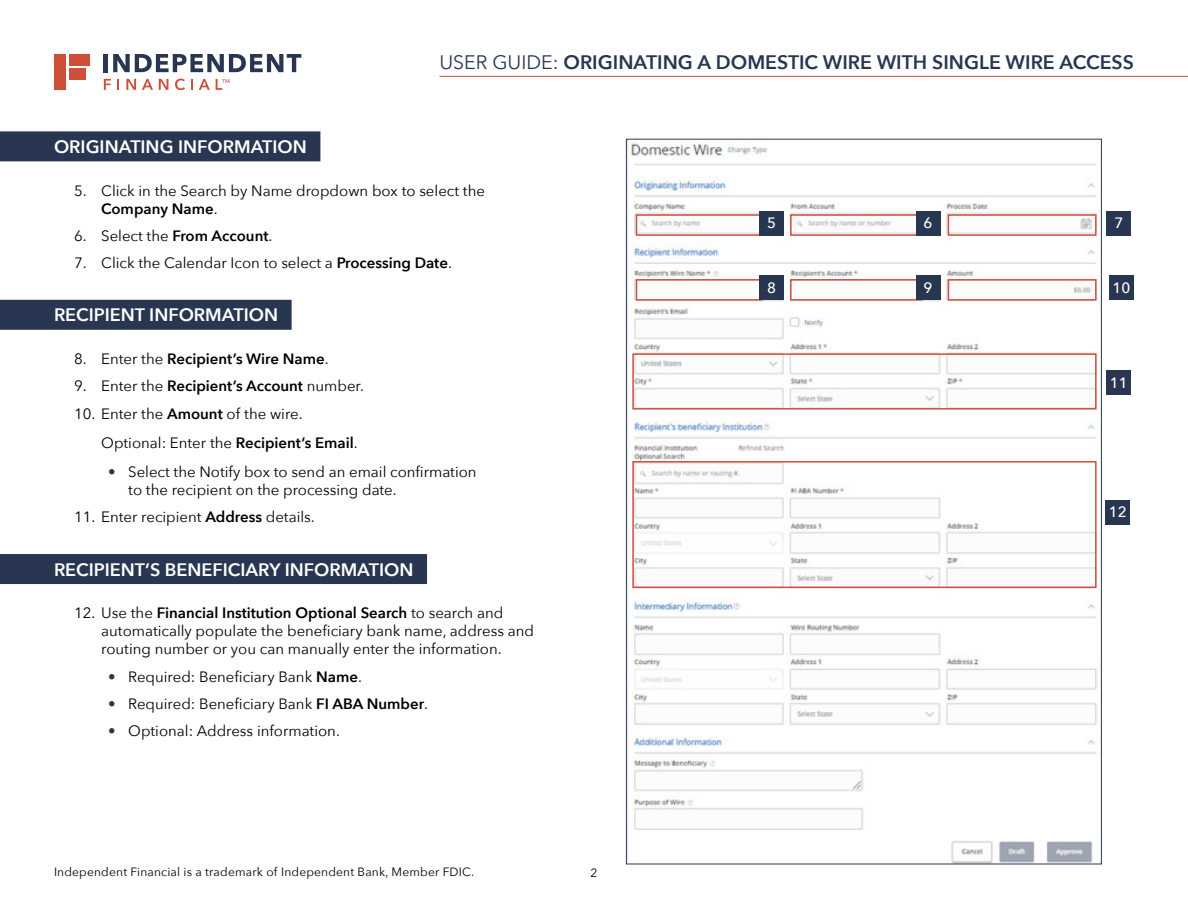
<style>
.page{position:relative;width:1188px;height:918px;background:#fff}
.page>*{position:absolute;margin:0;border:0;box-sizing:border-box;transform-origin:0 0}
.t1{font:600 19.5px "Avenir Next";color:#293651}
.Section_Header_Blue{font:600 18px "Avenir Next";color:#fff}
.Body_Text_Indent_No{font:15px/18px "Avenir Next";color:#000}
.t2{font:600 15px "Avenir Next";color:#000}
.Body_Text{font:500 15px "Avenir Next";color:#fff}
.t3{font:12px "Avenir Next";letter-spacing:.015em;color:#000}
.t4{font:500 5.4px "Avenir Next";color:#cf4f3a}
.s1{font-weight:400}
.s2{font-weight:600}
.s3{color:#293651}
</style>
<div class="page">
<hr style="left:104px;top:54px;width:4px;height:18px;background:#293651">
<svg style="left:113px;top:54px;width:188px;height:18px"></svg>
<div style="left:54px;top:54px;width:11px;height:36px;background:#cf4f3a"></div>
<div style="left:69px;top:54px;width:21px;height:11px;background:#cf4f3a"></div>
<div style="left:69px;top:69px;width:16px;height:11px;background:#cf4f3a"></div>
<svg style="left:104px;top:79px;width:7px;height:11px"></svg>
<svg style="left:117px;top:79px;width:2px;height:11px"></svg>
<svg style="left:126px;top:79px;width:10px;height:11px"></svg>
<svg style="left:142px;top:79px;width:11px;height:11px"></svg>
<svg style="left:159px;top:79px;width:9px;height:11px"></svg>
<svg style="left:175px;top:79px;width:10px;height:11px"></svg>
<svg style="left:191px;top:79px;width:2px;height:11px"></svg>
<svg style="left:199px;top:79px;width:11px;height:11px"></svg>
<svg style="left:216px;top:79px;width:6px;height:11px"></svg>
<hr style="left:439px;top:76px;width:749px;height:1px;background:#cf4f3a">
<img style="left:628px;top:141px;width:469px;height:721px">
<div style="left:0;top:131px;width:320px;height:30px;background:#293651"></div>
<div style="left:0;top:300px;width:292px;height:30px;background:#293651"></div>
<div style="left:0;top:554px;width:427px;height:30px;background:#293651"></div>
<div style="left:636px;top:214px;width:127px;height:22px;border:2px solid #cf4f3a"></div>
<div style="left:790px;top:214px;width:138px;height:22px;border:2px solid #cf4f3a"></div>
<div style="left:948px;top:214px;width:149px;height:22px;border:2px solid #cf4f3a"></div>
<div style="left:636px;top:279px;width:127px;height:22px;border:2px solid #cf4f3a"></div>
<div style="left:790px;top:279px;width:133px;height:22px;border:2px solid #cf4f3a"></div>
<div style="left:948px;top:279px;width:149px;height:22px;border:2px solid #cf4f3a"></div>
<div style="left:632px;top:353px;width:465px;height:57px;border:2px solid #cf4f3a"></div>
<div style="left:759px;top:211px;width:25px;height:24px;background:#293651"></div>
<div style="left:916px;top:211px;width:25px;height:24px;background:#293651"></div>
<div style="left:1106px;top:211px;width:25px;height:24px;background:#293651"></div>
<div style="left:759px;top:275px;width:25px;height:25px;background:#293651"></div>
<div style="left:916px;top:275px;width:25px;height:25px;background:#293651"></div>
<div style="left:1109px;top:275px;width:25px;height:25px;background:#293651"></div>
<div style="left:1106px;top:370px;width:25px;height:25px;background:#293651"></div>
<div style="left:632px;top:461px;width:465px;height:127px;border:2px solid #cf4f3a"></div>
<div style="left:1105px;top:500px;width:25px;height:25px;background:#293651"></div>
<p class="t4" style="left:222px;top:76px;width:9px">TM</p>
<h1 class="t1" style="left:439px;top:46px;width:696px"><span class="s1">USER GUIDE:</span> ORIGINATING A DOMESTIC WIRE WITH SINGLE WIRE ACCESS</h1>
<p class="Section_Header_Blue" style="left:54px;top:131px;width:254px">ORIGINATING INFORMATION</p>
<p class="Body_Text_Indent_No" style="left:101px;top:181px;width:385px;text-indent:-27px">5. Click in the Search by Name dropdown box to select the<br><span class="s2">Company Name</span>.</p>
<p class="Body_Text_Indent_No" style="left:74px;top:226px;width:200px">6. Select the <span class="s2">From Account</span>.</p>
<p class="Body_Text_Indent_No" style="left:74px;top:253px;width:379px">7. Click the Calendar Icon to select a <span class="s2">Processing Date</span>.</p>
<p class="Section_Header_Blue" style="left:54px;top:300px;width:226px">RECIPIENT INFORMATION</p>
<p class="t2" style="left:74px;top:346px;width:256px"><span class="s1">8. Enter the</span> Recipient’s Wire Name<span class="s1">.</span></p>
<p class="t2" style="left:74px;top:373px;width:291px"><span class="s1">9. Enter the</span> Recipient’s Account <span class="s1">number.</span></p>
<p class="Body_Text_Indent_No" style="left:74px;top:404px;width:230px">10. Enter the <span class="s2">Amount</span> of the wire.</p>
<p class="Body_Text_Indent_No" style="left:101px;top:433px;width:258px">Optional: Enter the <span class="s2">Recipient’s Email</span>.</p>
<p class="Body_Text_Indent_No" style="left:128px;top:462px;width:350px;text-indent:-20px"><span class="s3">•</span> Select the Notify box to send an email confirmation to the recipient on the processing date.</p>
<p class="Body_Text_Indent_No" style="left:74px;top:508px;width:242px">11. Enter recipient <span class="s2">Address</span> details.</p>
<p class="Section_Header_Blue" style="left:54px;top:554px;width:361px">RECIPIENT’S BENEFICIARY INFORMATION</p>
<p class="Body_Text_Indent_No" style="left:101px;top:604px;width:434px;text-indent:-27px">12. Use the <span class="s2">Financial Institution Optional Search</span> to search and automatically populate the beneficiary bank name, address and routing number or you can manually enter the information.</p>
<p class="Body_Text_Indent_No" style="left:108px;top:667px;width:255px"><span class="s3">•</span> Required: Beneficiary Bank <span class="s2">Name</span>.</p>
<p class="Body_Text_Indent_No" style="left:108px;top:694px;width:322px"><span class="s3">•</span> Required: Beneficiary Bank <span class="s2">FI ABA Number</span>.</p>
<p class="Body_Text_Indent_No" style="left:108px;top:721px;width:233px"><span class="s3">•</span> Optional: Address information.</p>
<p class="t3" style="left:54px;top:862px;width:422px">Independent Financial is a trademark of Independent Bank, Member FDIC.</p>
<p class="t3" style="left:591px;top:862px;width:8px">2</p>
<p class="Body_Text" style="left:767px;top:210px;width:10px">5</p>
<p class="Body_Text" style="left:924px;top:210px;width:10px">6</p>
<p class="Body_Text" style="left:1114px;top:210px;width:10px">7</p>
<p class="Body_Text" style="left:767px;top:275px;width:10px">8</p>
<p class="Body_Text" style="left:924px;top:275px;width:10px">9</p>
<p class="Body_Text" style="left:1113px;top:275px;width:19px">10</p>
<p class="Body_Text" style="left:1110px;top:370px;width:19px">11</p>
<p class="Body_Text" style="left:1109px;top:499px;width:19px">12</p>
</div>
